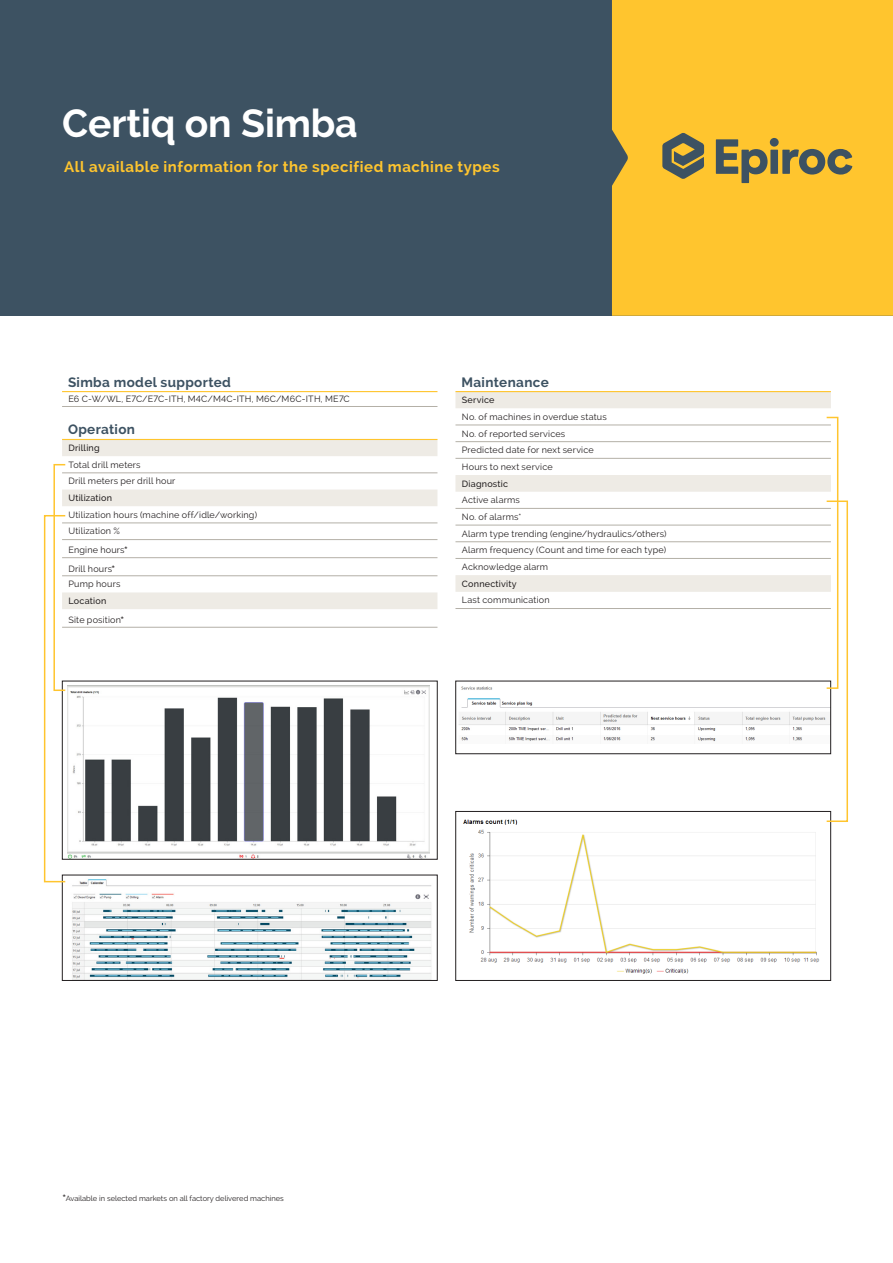
<style>
.page{position:relative;width:893px;height:1263px;background:#fff}
.page>*{position:absolute;margin:0;border:0;box-sizing:border-box;transform-origin:0 0}
.Headline_1_-_Epiroc{font:700 39px "Raleway";letter-spacing:-.005em;color:#fff}
.Ingress_-_Epiroc{font:700 15px "Raleway";letter-spacing:.035em;color:#ffc52e}
.TABLE_Head_-_Epiroc{font:700 13.5px "Raleway";letter-spacing:.025em;color:#3d5262}
.TABLE_text_-_Epiroc{font:9px "Raleway";letter-spacing:.025em;color:#231f20}
.TABLE_subhead_-_Epir{font:500 9px "Raleway";letter-spacing:.025em;color:#231f20}
.Acknowledgement_firs{font:7.5px "Raleway";color:#231f20}
.s1{font-size:13.5px}
</style>
<div class="page">
<div style="left:0;top:0;width:893px;height:316px;background:#3d5262"></div>
<div style="left:612px;top:0;width:281px;height:316px;background:#ffc52e"></div>
<svg style="left:662px;top:133px;width:42px;height:46px"></svg>
<svg style="left:716px;top:138px;width:136px;height:45px"></svg>
<svg style="left:62px;top:440px;width:375px;height:169px"></svg>
<hr style="left:62px;top:391px;width:375px;height:1px;background:#ffc52e">
<hr style="left:62px;top:406px;width:375px;height:1px;background:#b4b0a7">
<hr style="left:62px;top:439px;width:375px;height:1px;background:#ffc52e">
<hr style="left:62px;top:473px;width:375px;height:1px;background:#b4b0a7">
<hr style="left:62px;top:523px;width:375px;height:1px;background:#b4b0a7">
<hr style="left:62px;top:539px;width:375px;height:1px;background:#b4b0a7">
<hr style="left:62px;top:557px;width:375px;height:1px;background:#b4b0a7">
<hr style="left:62px;top:575px;width:375px;height:1px;background:#b4b0a7">
<hr style="left:62px;top:627px;width:375px;height:1px;background:#b4b0a7">
<img style="left:67px;top:686px;width:363px;height:171px">
<img style="left:458px;top:686px;width:368px;height:56px">
<div style="left:455px;top:681px;width:376px;height:73px;border:1px solid #231f20"></div>
<svg style="left:455px;top:392px;width:376px;height:200px"></svg>
<hr style="left:455px;top:391px;width:376px;height:1px;background:#ffc52e">
<hr style="left:455px;top:425px;width:376px;height:1px;background:#b4b0a7">
<hr style="left:455px;top:441px;width:376px;height:1px;background:#b4b0a7">
<hr style="left:455px;top:458px;width:376px;height:1px;background:#b4b0a7">
<hr style="left:455px;top:508px;width:376px;height:1px;background:#b4b0a7">
<hr style="left:455px;top:525px;width:376px;height:1px;background:#b4b0a7">
<hr style="left:455px;top:541px;width:376px;height:1px;background:#b4b0a7">
<hr style="left:455px;top:558px;width:376px;height:1px;background:#b4b0a7">
<hr style="left:455px;top:608px;width:376px;height:1px;background:#b4b0a7">
<img style="left:72px;top:879px;width:360px;height:100px">
<div style="left:62px;top:875px;width:375px;height:106px;border:1px solid #231f20"></div>
<img style="left:463px;top:819px;width:357px;height:155px">
<div style="left:455px;top:811px;width:376px;height:170px;border:1px solid #231f20"></div>
<div style="left:826px;top:500px;width:22px;height:322px;border:2px solid #ffc52e"></div>
<div style="left:826px;top:417px;width:12px;height:272px;border:2px solid #ffc52e"></div>
<div style="left:53px;top:464px;width:13px;height:227px;border:2px solid #ffc52e"></div>
<div style="left:44px;top:515px;width:22px;height:367px;border:2px solid #ffc52e"></div>
<p class="Headline_1_-_Epiroc" style="left:62px;top:101px;width:297px">Certiq on Simba</p>
<p class="Ingress_-_Epiroc" style="left:64px;top:158px;width:437px">All available information for the specified machine types</p>
<p class="TABLE_Head_-_Epiroc" style="left:68px;top:374px;width:165px">Simba model supported</p>
<p class="TABLE_text_-_Epiroc" style="left:68px;top:394px;width:283px">E6 C-W/WL, E7C/E7C-ITH, M4C/M4C-ITH, M6C/M6C-ITH, ME7C</p>
<p class="TABLE_Head_-_Epiroc" style="left:68px;top:422px;width:68px">Operation</p>
<p class="TABLE_subhead_-_Epir" style="left:68px;top:443px;width:33px">Drilling</p>
<p class="TABLE_text_-_Epiroc" style="left:68px;top:459px;width:74px">Total drill meters</p>
<p class="TABLE_text_-_Epiroc" style="left:68px;top:476px;width:108px">Drill meters per drill hour</p>
<p class="TABLE_subhead_-_Epir" style="left:68px;top:493px;width:45px">Utilization</p>
<p class="TABLE_text_-_Epiroc" style="left:68px;top:509px;width:190px">Utilization hours (machine off/idle/working)</p>
<p class="TABLE_text_-_Epiroc" style="left:68px;top:526px;width:53px">Utilization %</p>
<p class="TABLE_text_-_Epiroc" style="left:68px;top:545px;width:61px">Engine hours<span class="s1">*</span></p>
<p class="TABLE_text_-_Epiroc" style="left:68px;top:563px;width:49px">Drill hours<span class="s1">*</span></p>
<p class="TABLE_text_-_Epiroc" style="left:68px;top:579px;width:53px">Pump hours</p>
<p class="TABLE_subhead_-_Epir" style="left:68px;top:596px;width:39px">Location</p>
<p class="TABLE_text_-_Epiroc" style="left:68px;top:615px;width:58px">Site position<span class="s1">*</span></p>
<p class="TABLE_Head_-_Epiroc" style="left:461px;top:374px;width:89px">Maintenance</p>
<p class="TABLE_subhead_-_Epir" style="left:462px;top:395px;width:34px">Service</p>
<p class="TABLE_text_-_Epiroc" style="left:462px;top:411px;width:146px">No. of machines in overdue status</p>
<p class="TABLE_text_-_Epiroc" style="left:462px;top:428px;width:105px">No. of reported services</p>
<p class="TABLE_text_-_Epiroc" style="left:462px;top:445px;width:133px">Predicted date for next service</p>
<p class="TABLE_text_-_Epiroc" style="left:462px;top:461px;width:92px">Hours to next service</p>
<p class="TABLE_subhead_-_Epir" style="left:462px;top:478px;width:48px">Diagnostic</p>
<p class="TABLE_text_-_Epiroc" style="left:462px;top:495px;width:60px">Active alarms</p>
<p class="TABLE_text_-_Epiroc" style="left:462px;top:511px;width:61px">No. of alarms*</p>
<p class="TABLE_text_-_Epiroc" style="left:462px;top:528px;width:206px">Alarm type trending (engine/hydraulics/others)</p>
<p class="TABLE_text_-_Epiroc" style="left:462px;top:545px;width:206px">Alarm frequency (Count and time for each type)</p>
<p class="TABLE_text_-_Epiroc" style="left:462px;top:562px;width:88px">Acknowledge alarm</p>
<p class="TABLE_subhead_-_Epir" style="left:462px;top:578px;width:56px">Connectivity</p>
<p class="TABLE_text_-_Epiroc" style="left:462px;top:595px;width:89px">Last communication</p>
<p class="Acknowledgement_firs" style="left:62px;top:1194px;width:223px"><span class="s1">*</span>Available in selected markets on all factory delivered machines</p>
</div>
